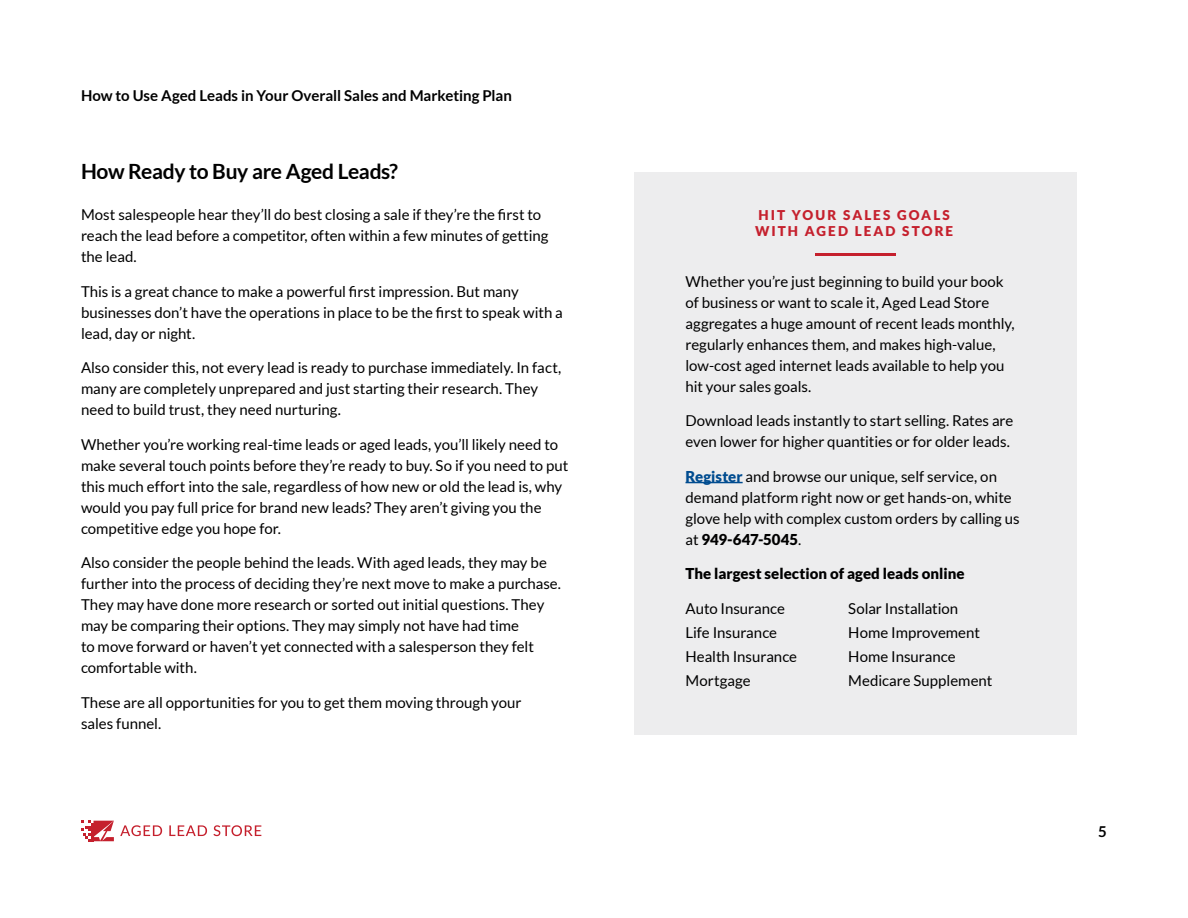
<style>
.page{position:relative;width:1188px;height:918px;background:#fff}
.page>*{position:absolute;margin:0;border:0;box-sizing:border-box;transform-origin:0 0}
.t1{font:700 21px "Lato";letter-spacing:-.015em;color:#000}
.t2{font:15px/21px "Lato";color:#000}
.t3{font:700 15px "Lato";color:#000}
.t4{font:900 15px "Lato";letter-spacing:.005em;color:#000}
.t5{font:900 13.5px/16.2px "Lato";letter-spacing:.155em;color:#c5202d}
.s1{font-weight:900;color:#004c90}
.s2{font-weight:900}
</style>
<div class="page">
<svg style="left:81px;top:821px;width:33px;height:20px"></svg>
<svg style="left:120px;top:825px;width:42px;height:11px"></svg>
<svg style="left:169px;top:825px;width:38px;height:11px"></svg>
<svg style="left:213px;top:825px;width:48px;height:11px"></svg>
<div style="left:634px;top:172px;width:443px;height:563px;background:#ededee"></div>
<hr style="left:686px;top:482px;width:57px;height:1px;background:#004c90">
<hr style="left:815px;top:253px;width:81px;height:2px;background:#c5202d">
<p class="t3" style="left:81px;top:86px;width:433px">How to Use Aged Leads in Your Overall Sales and Marketing Plan</p>
<h1 class="t1" style="left:81px;top:159px;width:319px">How Ready to Buy are Aged Leads?</h1>
<p class="t2" style="left:81px;top:204px;width:469px">Most salespeople hear they’ll do best closing a sale if they’re the first to reach the lead before a competitor, often within a few minutes of getting the lead.</p>
<p class="t2" style="left:81px;top:281px;width:483px">This is a great chance to make a powerful first impression. But many businesses don’t have the operations in place to be the first to speak with a lead, day or night.</p>
<p class="t2" style="left:81px;top:357px;width:482px">Also consider this, not every lead is ready to purchase immediately. In fact, many are completely unprepared and just starting their research. They need to build trust, they need nurturing.</p>
<p class="t2" style="left:81px;top:434px;width:489px">Whether you’re working real-time leads or aged leads, you’ll likely need to make several touch points before they’re ready to buy. So if you need to put this much effort into the sale, regardless of how new or old the lead is, why would you pay full price for brand new leads? They aren’t giving you the competitive edge you hope for.</p>
<p class="t2" style="left:81px;top:552px;width:482px">Also consider the people behind the leads. With aged leads, they may be further into the process of deciding they’re next move to make a purchase.<br>They may have done more research or sorted out initial questions. They may be comparing their options. They may simply not have had time<br>to move forward or haven’t yet connected with a salesperson they felt comfortable with.</p>
<p class="t2" style="left:81px;top:692px;width:442px">These are all opportunities for you to get them moving through your sales funnel.</p>
<p class="t5" style="left:755px;top:207px;width:200px">HIT YOUR SALES GOALS<br>WITH AGED LEAD STORE</p>
<p class="t2" style="left:686px;top:271px;width:331px">Whether you’re just beginning to build your book of business or want to scale it, Aged Lead Store aggregates a huge amount of recent leads monthly, regularly enhances them, and makes high-value, low-cost aged internet leads available to help you hit your sales goals.</p>
<p class="t2" style="left:686px;top:410px;width:329px">Download leads instantly to start selling. Rates are even lower for higher quantities or for older leads.</p>
<p class="t2" style="left:686px;top:466px;width:336px"><span class="s1">Register</span> and browse our unique, self service, on demand platform right now or get hands-on, white glove help with complex custom orders by calling us at <span class="s2">949-647-5045</span>.</p>
<p class="t4" style="left:686px;top:565px;width:281px">The largest selection of aged leads online</p>
<p class="t2" style="left:686px;top:596px;width:113px;line-height:24.3px">Auto Insurance<br>Life Insurance<br>Health Insurance<br>Mortgage</p>
<p class="t2" style="left:848px;top:596px;width:146px;line-height:24.3px">Solar Installation<br>Home Improvement<br>Home Insurance<br>Medicare Supplement</p>
<p class="t3" style="left:1098px;top:823px;width:10px">5</p>
</div>
